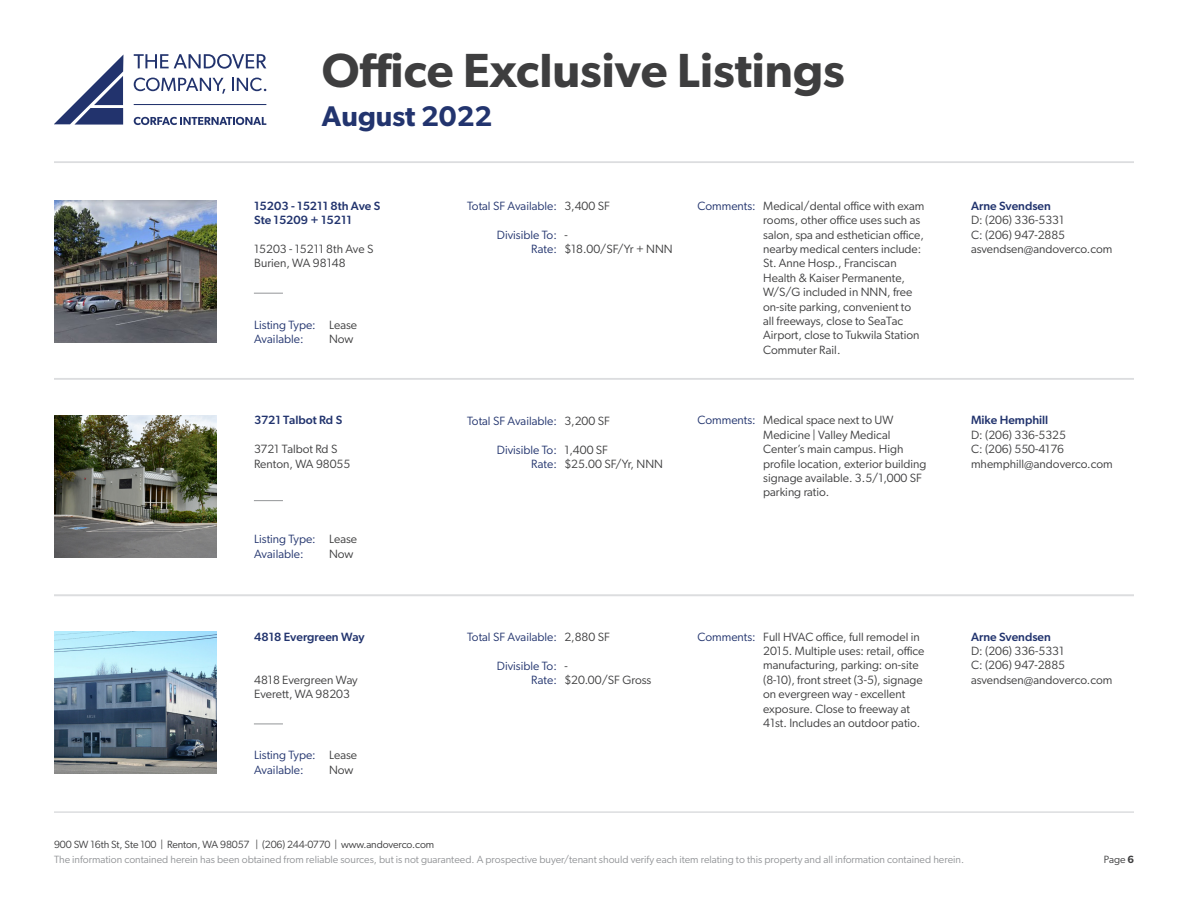
<style>
.page{position:relative;width:1188px;height:918px;background:#fff}
.page>*{position:absolute;margin:0;border:0;box-sizing:border-box;transform-origin:0 0}
.t1{font:600 48px "Gibson";color:#3e3e3f}
.t2{font:600 28.5px "Gibson";color:#22346e}
.t3{font:12px/14.4px "Gibson";color:#3e3e3f}
.t4{font:12px "Gibson";color:#22346e}
.t5{font:500 12px "Gibson";color:#22346e}
.t6{font:10.5px "Gibson";color:#939598}
.t7{font:10.5px "Gibson";letter-spacing:-.01em;color:#3e3e3f}
.s1{font-weight:600}
</style>
<div class="page">
<svg style="left:54px;top:55px;width:69px;height:70px"></svg>
<svg style="left:134px;top:54px;width:132px;height:15px"></svg>
<hr style="left:134px;top:104px;width:132px;height:1px;background:#22336d">
<svg style="left:134px;top:117px;width:132px;height:8px"></svg>
<svg style="left:134px;top:78px;width:91px;height:16px"></svg>
<svg style="left:232px;top:78px;width:34px;height:13px"></svg>
<hr style="left:54px;top:162px;width:1080px;height:1px;background:#dcdddf">
<hr style="left:54px;top:378px;width:1080px;height:2px;background:#dcdddf">
<hr style="left:54px;top:811px;width:1080px;height:2px;background:#dcdddf">
<hr style="left:54px;top:594px;width:1080px;height:2px;background:#dcdddf">
<img style="left:54px;top:415px;width:162px;height:143px">
<svg style="left:254px;top:500px;width:29px;height:1px"></svg>
<img style="left:54px;top:631px;width:162px;height:143px">
<svg style="left:254px;top:724px;width:29px;height:1px"></svg>
<img style="left:54px;top:200px;width:162px;height:143px">
<svg style="left:254px;top:293px;width:29px;height:1px"></svg>
<h1 class="t1" style="left:322px;top:42px;width:525px">Office Exclusive Listings</h1>
<h2 class="t2" style="left:322px;top:100px;width:172px">August 2022</h2>
<p class="t5" style="left:254px;top:198px;width:128px">15203 - 15211 8th Ave S</p>
<p class="t5" style="left:254px;top:213px;width:99px">Ste 15209 + 15211</p>
<p class="t3" style="left:254px;top:241px;width:121px">15203 - 15211 8th Ave S</p>
<p class="t3" style="left:254px;top:256px;width:93px">Burien, WA 98148</p>
<p class="t4" style="left:254px;top:317px;width:63px">Listing Type:</p>
<p class="t4" style="left:254px;top:332px;width:51px">Available:</p>
<p class="t3" style="left:329px;top:317px;width:30px">Lease</p>
<p class="t3" style="left:329px;top:331px;width:26px">Now</p>
<p class="t5" style="left:254px;top:413px;width:90px">3721 Talbot Rd S</p>
<p class="t3" style="left:254px;top:442px;width:85px">3721 Talbot Rd S</p>
<p class="t3" style="left:254px;top:456px;width:98px">Renton, WA 98055</p>
<p class="t4" style="left:254px;top:532px;width:63px">Listing Type:</p>
<p class="t4" style="left:254px;top:546px;width:51px">Available:</p>
<p class="t3" style="left:329px;top:532px;width:30px">Lease</p>
<p class="t3" style="left:329px;top:546px;width:26px">Now</p>
<p class="t5" style="left:254px;top:629px;width:112px">4818 Evergreen Way</p>
<p class="t3" style="left:254px;top:672px;width:105px">4818 Evergreen Way</p>
<p class="t3" style="left:254px;top:687px;width:97px">Everett, WA 98203</p>
<p class="t4" style="left:254px;top:748px;width:63px">Listing Type:</p>
<p class="t4" style="left:254px;top:762px;width:51px">Available:</p>
<p class="t3" style="left:329px;top:748px;width:30px">Lease</p>
<p class="t3" style="left:329px;top:762px;width:26px">Now</p>
<p class="t7" style="left:54px;top:838px;width:382px">900 SW 16th St, Ste 100 | Renton, WA 98057 | (206) 244-0770 | www.andoverco.com</p>
<p class="t4" style="left:467px;top:199px;width:91px">Total SF Available:</p>
<p class="t4" style="left:497px;top:227px;width:62px">Divisible To:</p>
<p class="t4" style="left:531px;top:242px;width:27px">Rate:</p>
<p class="t3" style="left:564px;top:199px;width:47px">3,400 SF</p>
<p class="t3" style="left:564px;top:227px;width:5px">-</p>
<p class="t3" style="left:564px;top:242px;width:110px">$18.00/SF/Yr + NNN</p>
<p class="t4" style="left:467px;top:413px;width:91px">Total SF Available:</p>
<p class="t4" style="left:497px;top:442px;width:62px">Divisible To:</p>
<p class="t4" style="left:531px;top:457px;width:27px">Rate:</p>
<p class="t3" style="left:564px;top:413px;width:47px">3,200 SF</p>
<p class="t3" style="left:564px;top:442px;width:45px">1,400 SF</p>
<p class="t3" style="left:564px;top:456px;width:100px">$25.00 SF/Yr, NNN</p>
<p class="t4" style="left:698px;top:198px;width:60px">Comments:</p>
<p class="t3" style="left:763px;top:198px;width:163px">Medical/dental office with exam rooms, other office uses such as salon, spa and esthetician office, nearby medical centers include:<br>St. Anne Hosp., Franciscan<br>Health &amp; Kaiser Permanente,<br>W/S/G included in NNN, free on-site parking, convenient to all freeways, close to SeaTac<br>Airport, close to Tukwila Station<br>Commuter Rail.</p>
<p class="t5" style="left:971px;top:198px;width:81px">Arne Svendsen</p>
<p class="t3" style="left:971px;top:213px;width:95px">D: (206) 336-5331</p>
<p class="t3" style="left:971px;top:227px;width:96px">C: (206) 947-2885</p>
<p class="t3" style="left:971px;top:241px;width:143px">asvendsen@andoverco.com</p>
<p class="t4" style="left:698px;top:413px;width:60px">Comments:</p>
<p class="t3" style="left:763px;top:413px;width:165px">Medical space next to UW<br>Medicine | Valley Medical<br>Center’s main campus. High profile location, exterior building signage available. 3.5/1,000 SF parking ratio.</p>
<p class="t5" style="left:971px;top:413px;width:79px">Mike Hemphill</p>
<p class="t3" style="left:971px;top:427px;width:96px">D: (206) 336-5325</p>
<p class="t3" style="left:971px;top:442px;width:94px">C: (206) 550-4176</p>
<p class="t3" style="left:971px;top:456px;width:143px">mhemphill@andoverco.com</p>
<p class="t4" style="left:467px;top:629px;width:91px">Total SF Available:</p>
<p class="t4" style="left:497px;top:658px;width:62px">Divisible To:</p>
<p class="t4" style="left:531px;top:673px;width:27px">Rate:</p>
<p class="t3" style="left:564px;top:629px;width:47px">2,880 SF</p>
<p class="t3" style="left:564px;top:658px;width:5px">-</p>
<p class="t3" style="left:564px;top:672px;width:89px">$20.00/SF Gross</p>
<p class="t4" style="left:698px;top:629px;width:60px">Comments:</p>
<p class="t3" style="left:763px;top:629px;width:163px">Full HVAC office, full remodel in 2015. Multiple uses: retail, office manufacturing, parking: on-site (8-10), front street (3-5), signage on evergreen way - excellent exposure. Close to freeway at 41st. Includes an outdoor patio.</p>
<p class="t5" style="left:971px;top:629px;width:81px">Arne Svendsen</p>
<p class="t3" style="left:971px;top:643px;width:95px">D: (206) 336-5331</p>
<p class="t3" style="left:971px;top:658px;width:96px">C: (206) 947-2885</p>
<p class="t3" style="left:971px;top:672px;width:143px">asvendsen@andoverco.com</p>
<p class="t6" style="left:54px;top:853px;width:912px">The information contained herein has been obtained from reliable sources, but is not guaranteed. A prospective buyer/tenant should verify each item relating to this property and all information contained herein.</p>
<p class="t7" style="left:1104px;top:853px;width:32px">Page <span class="s1">6</span></p>
</div>
